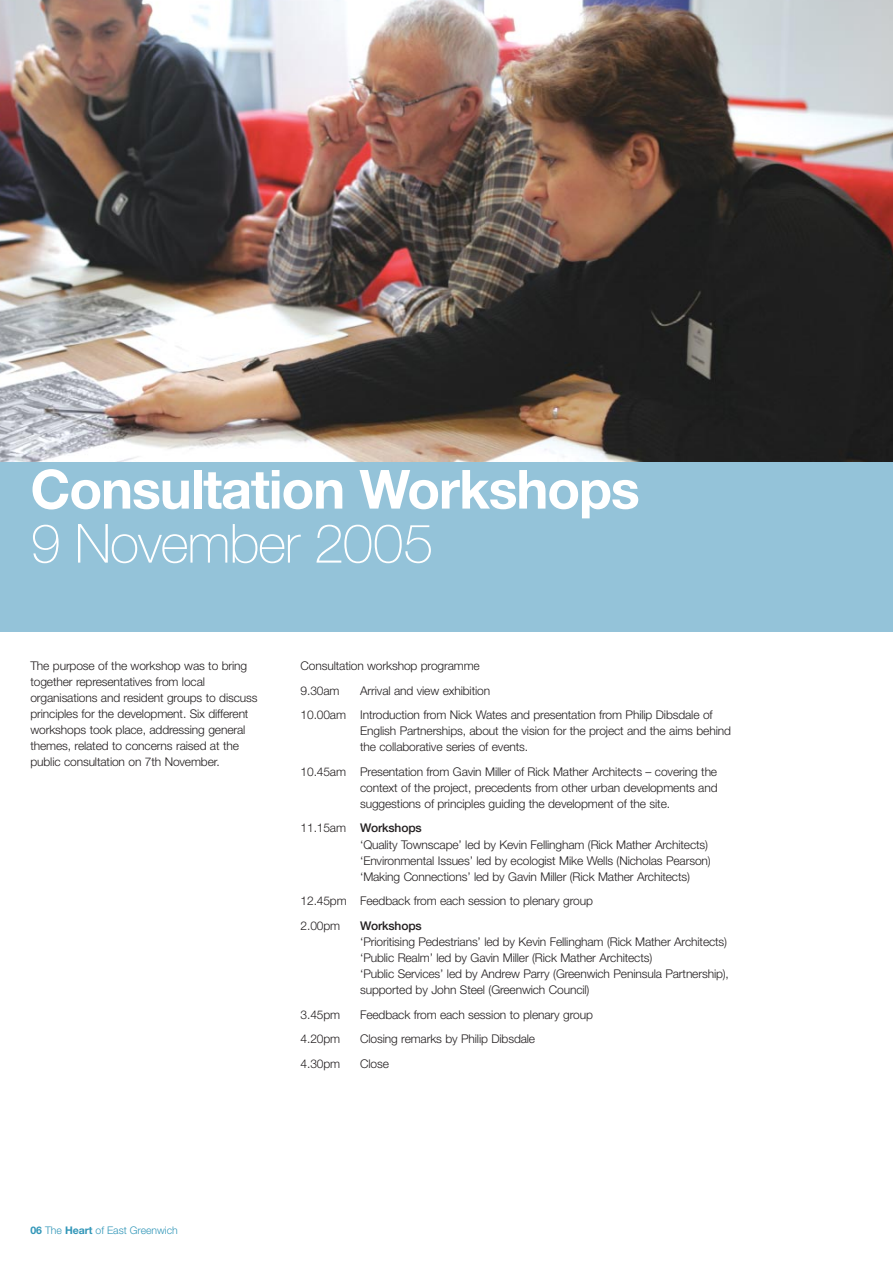
<style>
.page{position:relative;width:893px;height:1262px;background:#fff}
.page>*{position:absolute;margin:0;border:0;box-sizing:border-box;transform-origin:0 0}
.t1{font:700 54px "Helvetica Neue";letter-spacing:-.02em;color:#fff}
.t2{font:100 54px "Helvetica Neue";letter-spacing:-.02em;color:#fff}
.t3{font:300 12px/16px "Helvetica Neue";letter-spacing:-.01em;color:#231f20}
.t4{font:500 12px "Helvetica Neue";letter-spacing:-.01em;color:#231f20}
.t5{font:300 10.5px "Helvetica Neue";letter-spacing:-.005em;color:#3196b8}
.s1{font-weight:500}
.s2{font-weight:700}
</style>
<div class="page">
<div style="left:0;top:461px;width:892px;height:170px;background:#94c3d9"></div>
<img style="left:0;top:0;width:892px;height:461px">
<h1 class="t1" style="left:30px;top:470px;width:611px">Consultation Workshops</h1>
<h1 class="t2" style="left:30px;top:524px;width:404px">9 November 2005</h1>
<p class="t3" style="left:30px;top:659px;width:229px">The purpose of the workshop was to bring together representatives from local organisations and resident groups to discuss principles for the development. Six different workshops took place, addressing general themes, related to concerns raised at the public consultation on 7th November.</p>
<p class="t3" style="left:300px;top:654px;width:181px;line-height:24.6px">Consultation workshop programme<br>9.30am</p>
<p class="t3" style="left:300px;top:679px;width:413px;line-height:24.6px;text-indent:60px">Arrival and view exhibition<br>10.00am Introduction from Nick Wates and presentation from Philip Dibsdale of</p>
<p class="t3" style="left:360px;top:724px;width:372px">English Partnerships, about the vision for the project and the aims behind the collaborative series of events.</p>
<p class="t3" style="left:360px;top:764px;width:359px;text-align:justify;text-indent:-60px">10.45am Presentation from Gavin Miller of Rick Mather Architects – covering the context of the project, precedents from other urban developments and suggestions of principles guiding the development of the site.</p>
<p class="t3" style="left:360px;top:821px;width:352px;text-indent:-60px">11.15am <span class="s1">Workshops<br></span>‘Quality Townscape’ led by Kevin Fellingham (Rick Mather Architects) ‘Environmental Issues’ led by ecologist Mike Wells (Nicholas Pearson) ‘Making Connections’ led by Gavin Miller (Rick Mather Architects)</p>
<p class="t3" style="left:300px;top:889px;width:294px;line-height:24.6px">12.45pm Feedback from each session to plenary group<br>2.00pm</p>
<p class="t4" style="left:360px;top:921px;width:63px">Workshops</p>
<p class="t3" style="left:360px;top:934px;width:370px">‘Prioritising Pedestrians’ led by Kevin Fellingham (Rick Mather Architects) ‘Public Realm’ led by Gavin Miller (Rick Mather Architects)<br>‘Public Services’ led by Andrew Parry (Greenwich Peninsula Partnership), supported by John Steel (Greenwich Council)</p>
<p class="t5" style="left:30px;top:1226px;width:149px"><span class="s2">06</span> The <span class="s2">Heart</span> of East Greenwich</p>
<p class="t3" style="left:300px;top:1007px;width:41px">3.45pm</p>
<p class="t3" style="left:360px;top:1007px;width:234px">Feedback from each session to plenary group</p>
<p class="t3" style="left:300px;top:1032px;width:41px">4.20pm</p>
<p class="t3" style="left:360px;top:1032px;width:176px">Closing remarks by Philip Dibsdale</p>
<p class="t3" style="left:300px;top:1056px;width:41px">4.30pm</p>
<p class="t3" style="left:360px;top:1056px;width:30px">Close</p>
</div>
